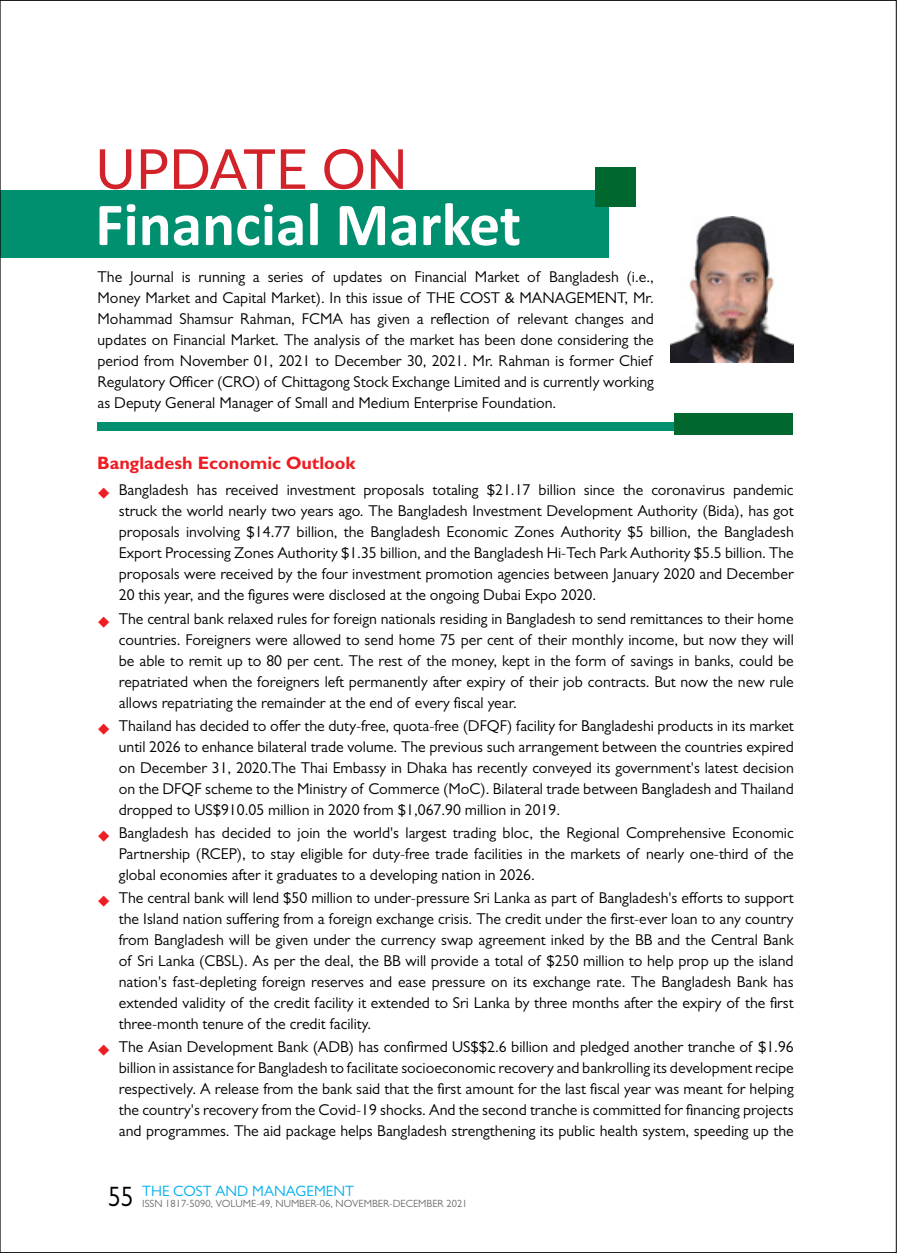
<style>
.page{position:relative;width:897px;height:1253px;background:#fff}
.page>*{position:absolute;margin:0;border:0;box-sizing:border-box;transform-origin:0 0}
.t1{font:700 61.5px "Calibri";color:#fff}
.t2{font:55.05px "Lato";color:#d2232a}
.t3{font:700 18px "Gill Sans";color:#ed1d24}
.t4{font:15.75px/21px "Gill Sans";color:#000;text-align:justify}
.t5{font:15px "Gill Sans";color:#00aeef}
.t6{font:10.5px "Gill Sans";color:#6d6e71}
.s1{color:#ed1d24}
.s2{font-size:28.2px;color:#000}
</style>
<div class="page">
<div style="left:0;top:191px;width:608px;height:67px;background:#008f6f"></div>
<div style="left:97px;top:423px;width:577px;height:8px;background:#008f6f"></div>
<div style="left:595px;top:167px;width:41px;height:39px;background:#00672f"></div>
<div style="left:674px;top:413px;width:119px;height:22px;background:#00672f"></div>
<img style="left:670px;top:216px;width:123px;height:146px">
<h2 class="t2" style="left:95px;top:129px;width:314px">UPDATE ON</h2>
<h1 class="t1" style="left:95px;top:181px;width:427px">Financial Market</h1>
<p class="t4" style="left:97px;top:266px;width:557px">The Journal is running a series of updates on Financial Market of Bangladesh (i.e., Money Market and Capital Market). In this issue of THE COST &amp; MANAGEMENT, Mr.<br>Mohammad Shamsur Rahman, FCMA has given a reflection of relevant changes and updates on Financial Market. The analysis of the market has been done considering the period from November 01, 2021 to December 30, 2021. Mr. Rahman is former Chief Regulatory Officer (CRO) of Chittagong Stock Exchange Limited and is currently working as Deputy General Manager of Small and Medium Enterprise Foundation.</p>
<p class="t3" style="left:97px;top:452px;width:260px">Bangladesh Economic Outlook</p>
<p class="t4" style="left:119px;top:479px;width:676px;text-indent:-22px"><span class="s1">◆</span> Bangladesh has received investment proposals totaling $21.17 billion since the coronavirus pandemic struck the world nearly two years ago. The Bangladesh Investment Development Authority (Bida), has got proposals involving $14.77 billion, the Bangladesh Economic Zones Authority $5 billion, the Bangladesh Export Processing Zones Authority $1.35 billion, and the Bangladesh Hi-Tech Park Authority $5.5 billion. The proposals were received by the four investment promotion agencies between January 2020 and December 20 this year, and the figures were disclosed at the ongoing Dubai Expo 2020.</p>
<p class="t4" style="left:119px;top:608px;width:676px;text-indent:-22px"><span class="s1">◆</span> The central bank relaxed rules for foreign nationals residing in Bangladesh to send remittances to their home countries. Foreigners were allowed to send home 75 per cent of their monthly income, but now they will be able to remit up to 80 per cent. The rest of the money, kept in the form of savings in banks, could be repatriated when the foreigners left permanently after expiry of their job contracts. But now the new rule allows repatriating the remainder at the end of every fiscal year.</p>
<p class="t4" style="left:119px;top:715px;width:676px;text-indent:-22px"><span class="s1">◆</span> Thailand has decided to offer the duty-free, quota-free (DFQF) facility for Bangladeshi products in its market until 2026 to enhance bilateral trade volume. The previous such arrangement between the countries expired on December 31, 2020.The Thai Embassy in Dhaka has recently conveyed its government's latest decision on the DFQF scheme to the Ministry of Commerce (MoC). Bilateral trade between Bangladesh and Thailand dropped to US$910.05 million in 2020 from $1,067.90 million in 2019.</p>
<p class="t4" style="left:119px;top:822px;width:676px;text-indent:-22px"><span class="s1">◆</span> Bangladesh has decided to join the world's largest trading bloc, the Regional Comprehensive Economic Partnership (RCEP), to stay eligible for duty-free trade facilities in the markets of nearly one-third of the global economies after it graduates to a developing nation in 2026.</p>
<p class="t4" style="left:119px;top:887px;width:676px;text-indent:-22px"><span class="s1">◆</span> The central bank will lend $50 million to under-pressure Sri Lanka as part of Bangladesh's efforts to support the Island nation suffering from a foreign exchange crisis. The credit under the first-ever loan to any country from Bangladesh will be given under the currency swap agreement inked by the BB and the Central Bank of Sri Lanka (CBSL). As per the deal, the BB will provide a total of $250 million to help prop up the island nation's fast-depleting foreign reserves and ease pressure on its exchange rate. The Bangladesh Bank has extended validity of the credit facility it extended to Sri Lanka by three months after the expiry of the first three-month tenure of the credit facility.</p>
<p class="t4" style="left:119px;top:1036px;width:676px;text-indent:-22px"><span class="s1">◆</span> The Asian Development Bank (ADB) has confirmed US$$2.6 billion and pledged another tranche of $1.96 billion in assistance for Bangladesh to facilitate socioeconomic recovery and bankrolling its development recipe respectively. A release from the bank said that the first amount for the last fiscal year was meant for helping the country's recovery from the Covid-19 shocks. And the second tranche is committed for financing projects and programmes. The aid package helps Bangladesh strengthening its public health system, speeding up the</p>
<p class="t5" style="left:108px;top:1182px;width:247px"><span class="s2">55</span> THE COST AND MANAGEMENT</p>
<p class="t6" style="left:142px;top:1197px;width:327px">ISSN 1817-5090, VOLUME-49, NUMBER-06, NOVEMBER-DECEMBER 2021</p>
</div>
